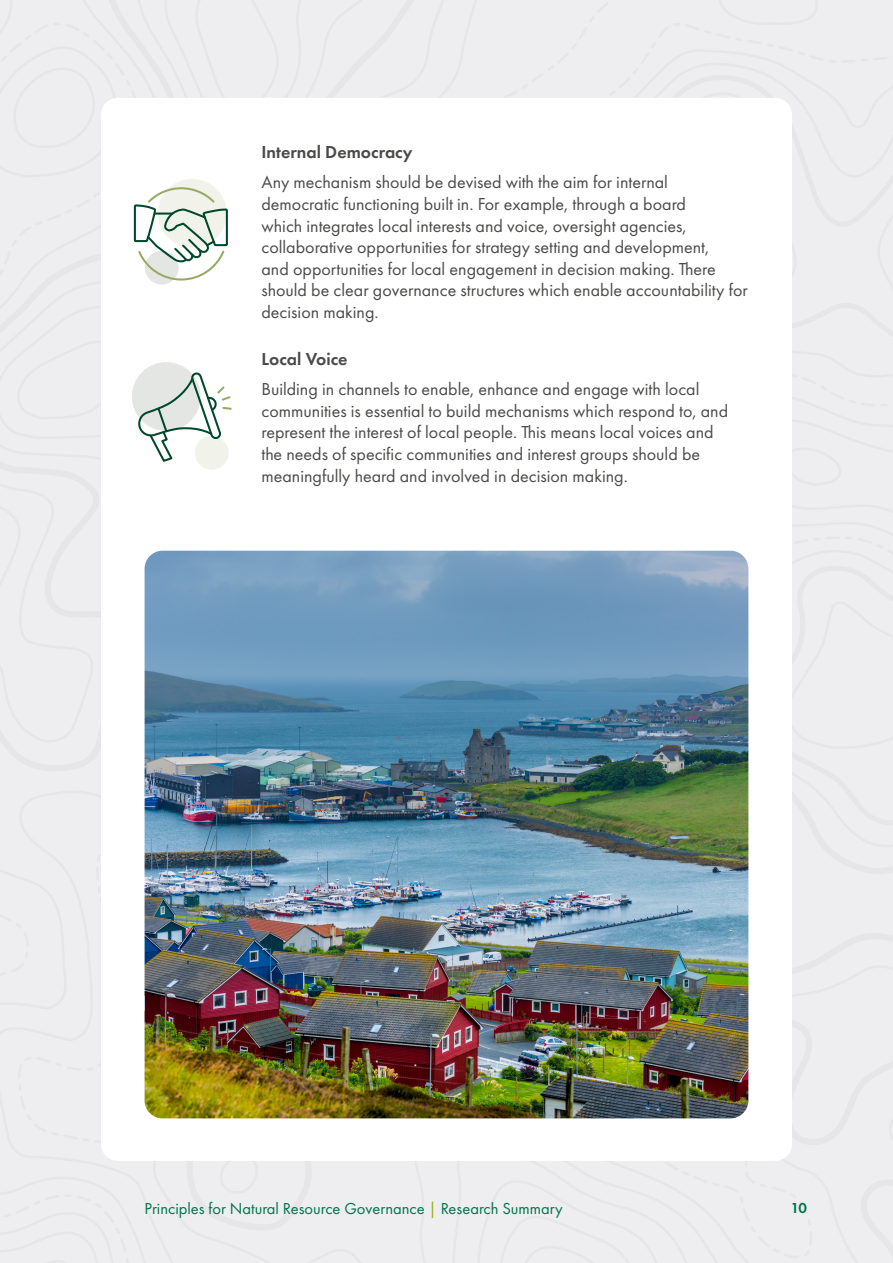
<style>
.page{position:relative;width:893px;height:1263px;background:#fff}
.page>*{position:absolute;margin:0;border:0;box-sizing:border-box;transform-origin:0 0}
.t1{font:18px/21.6px "Futura PT";color:#4a4a49}
.t2{font:600 18px "Futura PT";color:#4a4a49}
.t3{font:16.5px "Futura PT";color:#007449}
.t4{font:600 15px "Futura PT";color:#007449}
.s1{color:#95ad0d}
</style>
<div class="page">
<svg style="left:151px;top:1161px;width:204px;height:102px"></svg>
<div style="left:0;top:784px;width:151px;height:479px;background:#eeeef0"></div>
<svg style="left:309px;top:0;width:46px;height:98px"></svg>
<svg style="left:0;top:1170px;width:131px;height:93px"></svg>
<div style="left:17px;top:812px;width:84px;height:331px;background:#eeeef0"></div>
<svg style="left:77px;top:1136px;width:24px;height:9px"></svg>
<svg style="left:215px;top:1161px;width:47px;height:34px"></svg>
<div style="left:355px;top:0;width:538px;height:1263px;background:#eeeef0"></div>
<div style="left:101px;top:98px;width:691px;height:1063px;background:#fff;border-radius:17px"></div>
<svg style="left:0;top:0;width:309px;height:784px"></svg>
<img style="left:145px;top:551px;width:603px;height:567px">
<p class="t2" style="left:261px;top:141px;width:153px">Internal Democracy</p>
<p class="t1" style="left:261px;top:172px;width:488px">Any mechanism should be devised with the aim for internal democratic functioning built in. For example, through a board<br>which integrates local interests and voice, oversight agencies, collaborative opportunities for strategy setting and development,<br>and opportunities for local engagement in decision making. There should be clear governance structures which enable accountability for decision making.</p>
<p class="t2" style="left:261px;top:348px;width:88px">Local Voice</p>
<p class="t1" style="left:261px;top:378px;width:468px">Building in channels to enable, enhance and engage with local communities is essential to build mechanisms which respond to, and represent the interest of local people. This means local voices and the needs of specific communities and interest groups should be meaningfully heard and involved in decision making.</p>
<p class="t3" style="left:145px;top:1198px;width:420px">Principles for Natural Resource Governance <span class="s1">|</span> Research Summary</p>
<p class="t4" style="left:791px;top:1198px;width:17px">10</p>
</div>
